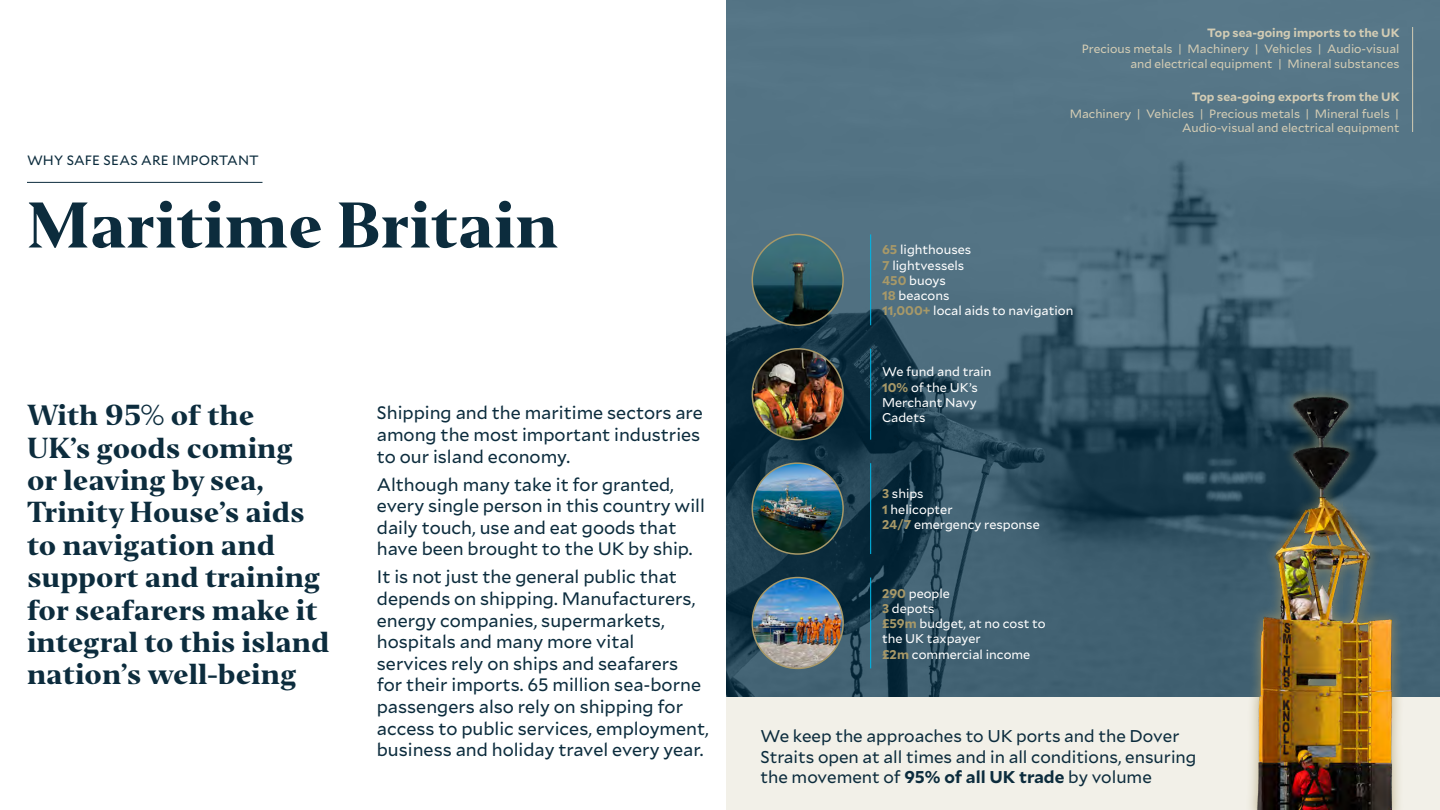
<style>
.page{position:relative;width:1440px;height:810px;background:#fff}
.page>*{position:absolute;margin:0;border:0;box-sizing:border-box;transform-origin:0 0}
.t1{font:800 60px "Editor";color:#0c2c3d}
.t2{font:800 27px/32.4px "Editor";color:#0c2c3d}
.t3{font:18px/21.6px "Mallory";color:#0c2c3d}
.t4{font:17.02px/20.5px "Mallory";color:#0c2c3d}
.t5{font:13.5px "Mallory";letter-spacing:.01em;color:#0c2c3d}
.t6{font:12.67px/15.2px "Mallory";color:#fff}
.t7{font:12px/14.4px "Mallory";color:#d3ccb4;text-align:right}
.t8{font:700 12px "Mallory";color:#d3ccb4}
.s1{font-weight:700;color:#a89968}
.s2{font-weight:700}
</style>
<div class="page">
<svg style="left:727px;top:0;width:713px;height:698px;background:#426273"></svg>
<div style="left:727px;top:698px;width:713px;height:112px;background:#f2f0e8"></div>
<img style="left:752px;top:234px;width:91px;height:91px;border-radius:45px">
<div style="left:752px;top:234px;width:92px;height:92px;border:2px solid #a89968;border-radius:50%"></div>
<img style="left:752px;top:578px;width:91px;height:90px;border-radius:45px">
<div style="left:752px;top:577px;width:92px;height:92px;border:2px solid #a89968;border-radius:50%"></div>
<img style="left:752px;top:463px;width:91px;height:91px;border-radius:45px">
<div style="left:752px;top:462px;width:92px;height:93px;border:2px solid #a89968;border-radius:50%"></div>
<img style="left:752px;top:349px;width:91px;height:91px;border-radius:45px">
<div style="left:752px;top:348px;width:92px;height:92px;border:2px solid #a89968;border-radius:50%"></div>
<hr style="left:870px;top:234px;width:1px;height:91px;background:#00b5e5">
<hr style="left:1412px;top:27px;width:1px;height:105px;background:#d3ccb4">
<hr style="left:870px;top:349px;width:1px;height:91px;background:#00b5e5">
<hr style="left:870px;top:463px;width:1px;height:91px;background:#00b5e5">
<hr style="left:870px;top:578px;width:1px;height:90px;background:#00b5e5">
<img style="left:1220px;top:391px;width:202px;height:419px">
<hr style="left:27px;top:182px;width:235px;height:1px;background:#0c2c3d">
<p class="t5" style="left:27px;top:151px;width:233px">WHY SAFE SEAS ARE IMPORTANT</p>
<h1 class="t1" style="left:27px;top:187px;width:533px">Maritime Britain</h1>
<h2 class="t2" style="left:27px;top:400px;width:304px">With 95% of the<br>UK’s goods coming or leaving by sea,<br>Trinity House’s aids to navigation and support and training for seafarers make it integral to this island nation’s well-being</h2>
<p class="t3" style="left:377px;top:401px;width:328px">Shipping and the maritime sectors are among the most important industries to our island economy.</p>
<p class="t3" style="left:377px;top:472px;width:330px">Although many take it for granted, every single person in this country will daily touch, use and eat goods that have been brought to the UK by ship.</p>
<p class="t3" style="left:377px;top:565px;width:334px">It is not just the general public that depends on shipping. Manufacturers, energy companies, supermarkets, hospitals and many more vital services rely on ships and seafarers<br>for their imports. 65 million sea-borne passengers also rely on shipping for access to public services, employment, business and holiday travel every year.</p>
<p class="t8" style="left:1207px;top:23px;width:194px">Top sea-going imports to the UK</p>
<p class="t7" style="left:1082px;top:41px;width:319px">Precious metals | Machinery | Vehicles | Audio-visual and electrical equipment | Mineral substances</p>
<p class="t8" style="left:1192px;top:88px;width:209px">Top sea-going exports from the UK</p>
<p class="t7" style="left:1070px;top:106px;width:331px">Machinery | Vehicles | Precious metals | Mineral fuels |<br>Audio-visual and electrical equipment</p>
<p class="t6" style="left:882px;top:242px;width:193px"><span class="s1">65</span> lighthouses<br><span class="s1">7</span> lightvessels<br><span class="s1">450</span> buoys<br><span class="s1">18</span> beacons<br><span class="s1">11,000+</span> local aids to navigation</p>
<p class="t6" style="left:882px;top:364px;width:111px">We fund and train<br><span class="s1">10%</span> of the UK’s<br>Merchant Navy<br>Cadets</p>
<p class="t6" style="left:882px;top:486px;width:159px"><span class="s1">3</span> ships<br><span class="s1">1</span> helicopter<br><span class="s1">24/7</span> emergency response</p>
<p class="t6" style="left:882px;top:585px;width:165px"><span class="s1">290</span> people<br><span class="s1">3</span> depots<br><span class="s1">£59m</span> budget, at no cost to the UK taxpayer<br><span class="s1">£2m</span> commercial income</p>
<p class="t4" style="left:760px;top:725px;width:438px">We keep the approaches to UK ports and the Dover<br>Straits open at all times and in all conditions, ensuring the movement of <span class="s2">95% of all UK trade</span> by volume</p>
</div>
